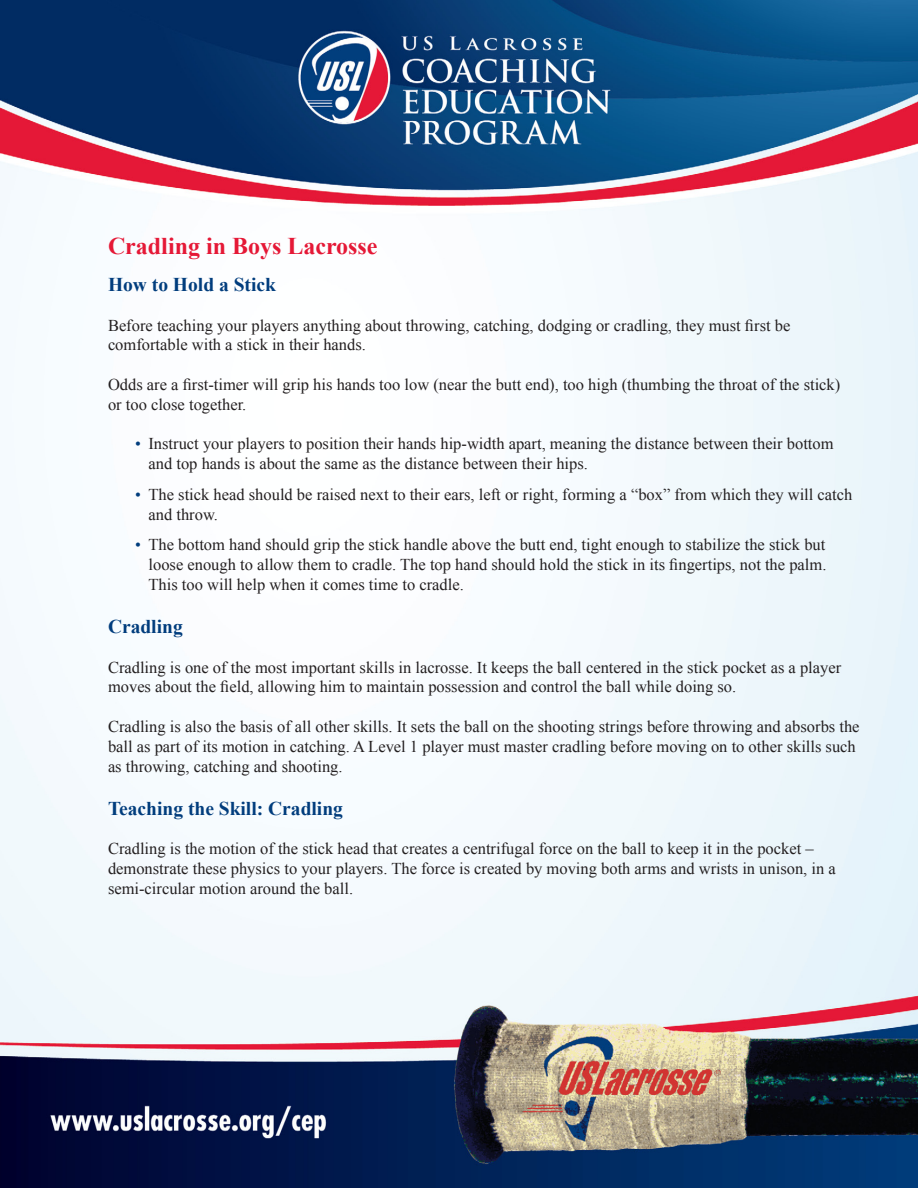
<style>
.page{position:relative;width:918px;height:1188px;background:#fff}
.page>*{position:absolute;margin:0;border:0;box-sizing:border-box;transform-origin:0 0}
.t1{font:700 24px "Times New Roman";color:#e51836}
.t2{font:700 19.5px "Times New Roman";color:#013d7d}
.t3{font:16.5px/19.8px "Times New Roman";color:#231f20}
.s1{color:#013d7d}
</style>
<div class="page">
<img style="left:0;top:0;width:918px;height:1188px">
<p class="t1" style="left:108px;top:229px;width:271px">Cradling in Boys Lacrosse</p>
<p class="t2" style="left:108px;top:271px;width:169px">How to Hold a Stick</p>
<p class="t3" style="left:108px;top:315px;width:684px">Before teaching your players anything about throwing, catching, dodging or cradling, they must first be</p>
<p class="t3" style="left:108px;top:335px;width:260px">comfortable with a stick in their hands.</p>
<p class="t3" style="left:108px;top:374px;width:734px">Odds are a first-timer will grip his hands too low (near the butt end), too high (thumbing the throat of the stick)</p>
<p class="t3" style="left:108px;top:394px;width:140px">or too close together.</p>
<p class="t3" style="left:135px;top:434px;width:700px"><span class="s1">•</span> Instruct your players to position their hands hip-width apart, meaning the distance between their bottom</p>
<p class="t3" style="left:149px;top:454px;width:441px">and top hands is about the same as the distance between their hips.</p>
<p class="t3" style="left:149px;top:484px;width:705px;text-indent:-14px"><span class="s1">•</span> The stick head should be raised next to their ears, left or right, forming a “box” from which they will catch and throw.</p>
<p class="t3" style="left:135px;top:535px;width:692px"><span class="s1">•</span> The bottom hand should grip the stick handle above the butt end, tight enough to stabilize the stick but</p>
<p class="t3" style="left:149px;top:554px;width:679px">loose enough to allow them to cradle. The top hand should hold the stick in its fingertips, not the palm.</p>
<p class="t3" style="left:149px;top:574px;width:317px">This too will help when it comes time to cradle.</p>
<p class="t2" style="left:108px;top:613px;width:76px">Cradling</p>
<p class="t3" style="left:108px;top:657px;width:735px">Cradling is one of the most important skills in lacrosse. It keeps the ball centered in the stick pocket as a player moves about the field, allowing him to maintain possession and control the ball while doing so.</p>
<p class="t3" style="left:108px;top:716px;width:753px">Cradling is also the basis of all other skills. It sets the ball on the shooting strings before throwing and absorbs the ball as part of its motion in catching. A Level 1 player must master cradling before moving on to other skills such as throwing, catching and shooting.</p>
<p class="t2" style="left:108px;top:795px;width:236px">Teaching the Skill: Cradling</p>
<p class="t3" style="left:108px;top:839px;width:707px">Cradling is the motion of the stick head that creates a centrifugal force on the ball to keep it in the pocket –</p>
<p class="t3" style="left:108px;top:859px;width:729px">demonstrate these physics to your players. The force is created by moving both arms and wrists in unison, in a semi-circular motion around the ball.</p>
</div>
